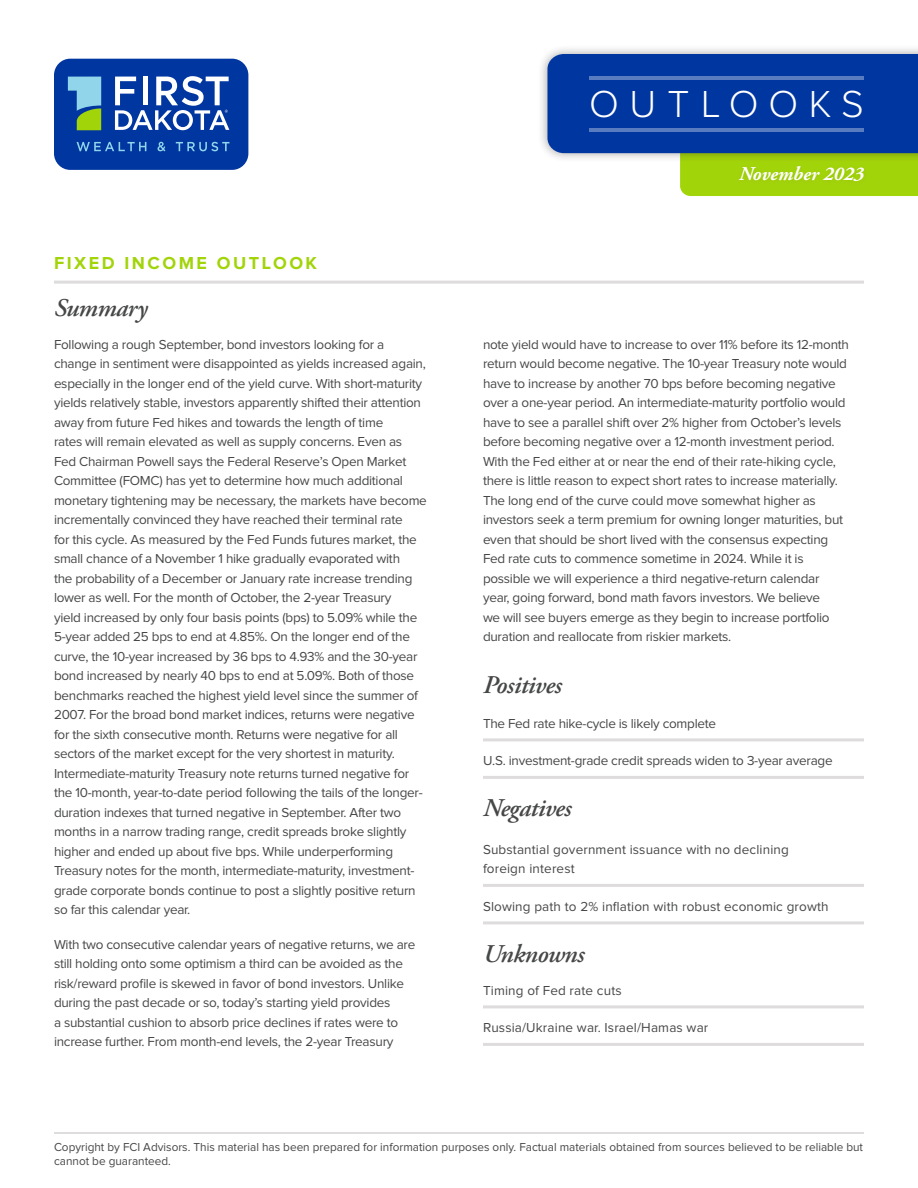
<style>
.page{position:relative;width:918px;height:1188px;background:#fff}
.page>*{position:absolute;margin:0;border:0;box-sizing:border-box;transform-origin:0 0}
.t1{font:300 39px "Proxima Nova";letter-spacing:.27em;color:#fff}
.bullets-square{font:italic 600 25.5px "Adobe Garamond Pro";letter-spacing:-.02em;color:#464747}
.palatino-main{font:italic 600 25.5px "Adobe Garamond Pro";letter-spacing:-.02em;color:#464747}
.t2{font:italic 700 19.5px "Adobe Garamond Pro";color:#fff}
.t3{font:700 18px "Proxima Nova";letter-spacing:.14em;color:#a2d40a}
.palatino-main-2{font:13.5px/19.5px "Proxima Nova";letter-spacing:-.02em;color:#464747}
.bullets-square-2{font:13.5px/19.5px "Proxima Nova";letter-spacing:.01em;color:#464747}
.bullets-square-3{font:13.5px "Proxima Nova";letter-spacing:-.02em;color:#464747}
.t4{font:12px/14.4px "Proxima Nova";color:#464747}
</style>
<div class="page">
<div style="left:538px;top:44px;width:380px;height:119px;background:#231f20;opacity:.38"></div>
<svg style="left:547px;top:54px;width:371px;height:142px;background:#366495"></svg>
<hr style="left:590px;top:76px;width:274px;height:4px;background:#597cc1">
<hr style="left:590px;top:128px;width:274px;height:4px;background:#597cc1">
<div style="left:734px;top:162px;width:135px;height:25px;background:#a0d10a"></div>
<hr style="left:483px;top:738px;width:381px;height:3px;background:#dedcdc">
<hr style="left:483px;top:776px;width:381px;height:3px;background:#dedcdc">
<hr style="left:483px;top:884px;width:381px;height:3px;background:#dedcdc">
<hr style="left:483px;top:921px;width:381px;height:3px;background:#dedcdc">
<hr style="left:483px;top:1005px;width:381px;height:3px;background:#dedcdc">
<hr style="left:483px;top:1043px;width:381px;height:3px;background:#dedcdc">
<hr style="left:54px;top:281px;width:810px;height:3px;background:#dedcdc">
<hr style="left:54px;top:1132px;width:810px;height:2px;background:#dedcdc">
<div style="left:54px;top:59px;width:194px;height:111px;background:#0036a0;border-radius:16px"></div>
<svg style="left:68px;top:77px;width:33px;height:53px"></svg>
<svg style="left:115px;top:76px;width:114px;height:54px"></svg>
<svg style="left:77px;top:142px;width:69px;height:9px"></svg>
<svg style="left:158px;top:142px;width:7px;height:9px"></svg>
<svg style="left:176px;top:142px;width:53px;height:9px"></svg>
<h1 class="t1" style="left:589px;top:86px;width:276px">OUTLOOKS</h1>
<p class="t3" style="left:54px;top:254px;width:265px">FIXED INCOME OUTLOOK</p>
<p class="bullets-square" style="left:54px;top:293px;width:95px">Summary</p>
<p class="palatino-main-2" style="left:54px;top:335px;width:374px">Following a rough September, bond investors looking for a change in sentiment were disappointed as yields increased again, especially in the longer end of the yield curve. With short-maturity yields relatively stable, investors apparently shifted their attention away from future Fed hikes and towards the length of time<br>rates will remain elevated as well as supply concerns. Even as Fed Chairman Powell says the Federal Reserve’s Open Market Committee (FOMC) has yet to determine how much additional monetary tightening may be necessary, the markets have become incrementally convinced they have reached their terminal rate<br>for this cycle. As measured by the Fed Funds futures market, the small chance of a November 1 hike gradually evaporated with<br>the probability of a December or January rate increase trending lower as well. For the month of October, the 2-year Treasury<br>yield increased by only four basis points (bps) to 5.09% while the 5-year added 25 bps to end at 4.85%. On the longer end of the curve, the 10-year increased by 36 bps to 4.93% and the 30-year bond increased by nearly 40 bps to end at 5.09%. Both of those benchmarks reached the highest yield level since the summer of 2007. For the broad bond market indices, returns were negative for the sixth consecutive month. Returns were negative for all sectors of the market except for the very shortest in maturity.<br>Intermediate-maturity Treasury note returns turned negative for the 10-month, year-to-date period following the tails of the longer&shy;duration indexes that turned negative in September. After two months in a narrow trading range, credit spreads broke slightly higher and ended up about five bps. While underperforming Treasury notes for the month, intermediate-maturity, investment&shy;grade corporate bonds continue to post a slightly positive return so far this calendar year.</p>
<p class="palatino-main-2" style="left:54px;top:935px;width:363px">With two consecutive calendar years of negative returns, we are still holding onto some optimism a third can be avoided as the risk/reward profile is skewed in favor of bond investors. Unlike during the past decade or so, today’s starting yield provides<br>a substantial cushion to absorb price declines if rates were to increase further. From month-end levels, the 2-year Treasury</p>
<h3 class="t2" style="left:739px;top:162px;width:126px">November 2023</h3>
<p class="palatino-main-2" style="left:483px;top:335px;width:368px">note yield would have to increase to over 11% before its 12-month return would become negative. The 10-year Treasury note would have to increase by another 70 bps before becoming negative over a one-year period. An intermediate-maturity portfolio would have to see a parallel shift over 2% higher from October’s levels before becoming negative over a 12-month investment period.<br>With the Fed either at or near the end of their rate-hiking cycle, there is little reason to expect short rates to increase materially.<br>The long end of the curve could move somewhat higher as investors seek a term premium for owning longer maturities, but even that should be short lived with the consensus expecting Fed rate cuts to commence sometime in 2024. While it is possible we will experience a third negative-return calendar year, going forward, bond math favors investors. We believe<br>we will see buyers emerge as they begin to increase portfolio duration and reallocate from riskier markets.</p>
<p class="palatino-main" style="left:483px;top:671px;width:80px">Positives</p>
<p class="bullets-square-3" style="left:483px;top:717px;width:235px">The Fed rate hike-cycle is likely complete</p>
<p class="bullets-square-3" style="left:483px;top:755px;width:351px">U.S. investment-grade credit spreads widen to 3-year average</p>
<p class="bullets-square" style="left:483px;top:794px;width:90px">Negatives</p>
<p class="bullets-square-2" style="left:483px;top:840px;width:307px">Substantial government issuance with no declining foreign interest</p>
<p class="bullets-square-2" style="left:483px;top:897px;width:347px">Slowing path to 2% inflation with robust economic growth</p>
<p class="bullets-square" style="left:483px;top:939px;width:103px">Unknowns</p>
<p class="bullets-square-2" style="left:483px;top:981px;width:140px">Timing of Fed rate cuts</p>
<p class="bullets-square-2" style="left:483px;top:1019px;width:227px">Russia/Ukraine war. Israel/Hamas war</p>
<p class="t4" style="left:54px;top:1140px;width:811px">Copyright by FCI Advisors. This material has been prepared for information purposes only. Factual materials obtained from sources believed to be reliable but cannot be guaranteed.</p>
</div>
